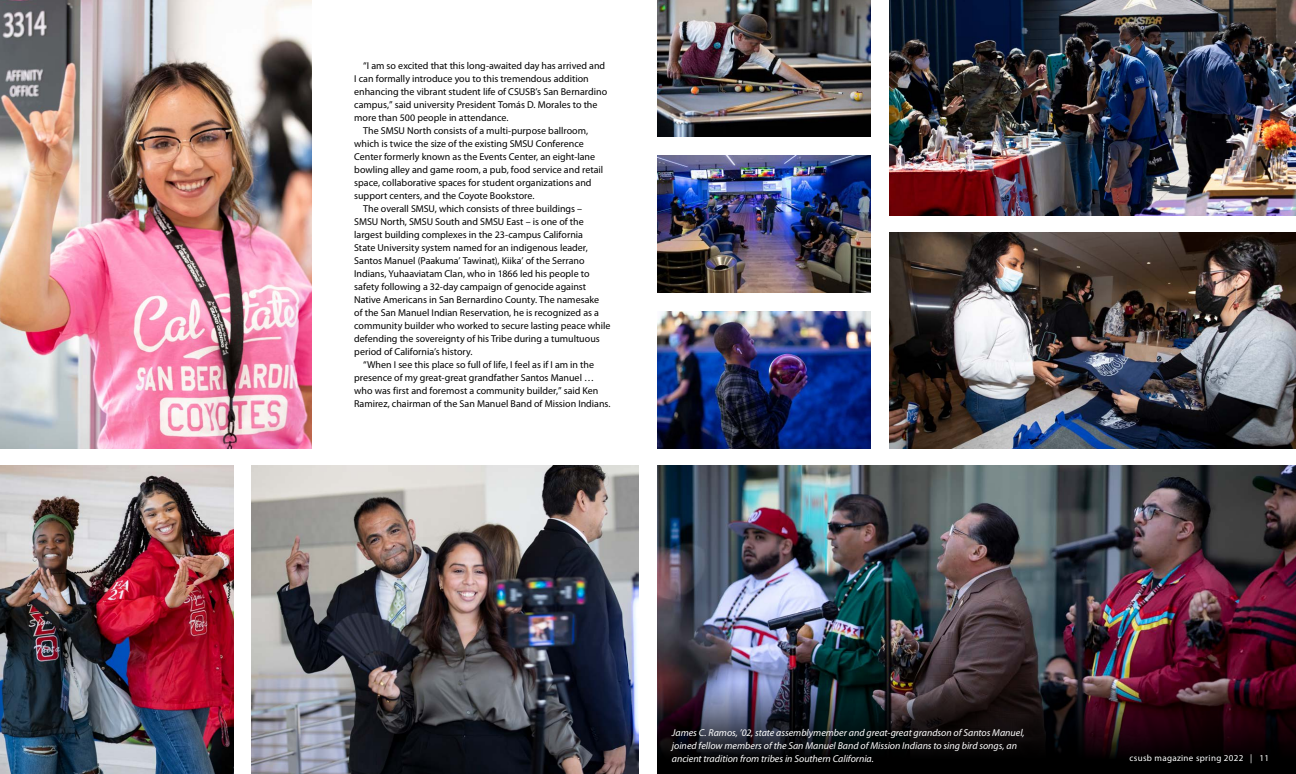
<style>
.page{position:relative;width:1296px;height:774px;background:#fff}
.page>*{position:absolute;margin:0;border:0;box-sizing:border-box;transform-origin:0 0}
.t1{font:10px "Myriad Pro";color:#000}
.t2{font:italic 10px/13px "Myriad Pro";color:#fff}
.t3{font:9px "Myriad Pro";letter-spacing:.035em;color:#fff}
</style>
<div class="page">
<img style="left:889px;top:0;width:407px;height:215px">
<img style="left:0;top:0;width:311px;height:449px">
<img style="left:252px;top:466px;width:387px;height:308px">
<img style="left:657px;top:0;width:214px;height:136px">
<img style="left:0;top:466px;width:234px;height:308px">
<img style="left:657px;top:466px;width:639px;height:151px">
<img style="left:889px;top:233px;width:407px;height:215px">
<img style="left:657px;top:156px;width:214px;height:137px">
<img style="left:657px;top:312px;width:214px;height:136px">
<img style="left:657px;top:617px;width:639px;height:157px">
<p class="t1" style="left:363px;top:60px;width:244px">“I am so excited that this long-awaited day has arrived and</p>
<p class="t1" style="left:354px;top:73px;width:236px">I can formally introduce you to this tremendous addition</p>
<p class="t1" style="left:354px;top:86px;width:254px">enhancing the vibrant student life of CSUSB’s San Bernardino</p>
<p class="t1" style="left:354px;top:99px;width:245px">campus,” said university President Tomás D. Morales to the</p>
<p class="t1" style="left:354px;top:112px;width:156px">more than 500 people in attendance.</p>
<p class="t1" style="left:363px;top:125px;width:226px">The SMSU North consists of a multi-purpose ballroom,</p>
<p class="t1" style="left:354px;top:138px;width:231px">which is twice the size of the existing SMSU Conference</p>
<p class="t1" style="left:354px;top:151px;width:243px">Center formerly known as the Events Center, an eight-lane</p>
<p class="t1" style="left:354px;top:164px;width:250px">bowling alley and game room, a pub, food service and retail</p>
<p class="t1" style="left:354px;top:177px;width:239px">space, collaborative spaces for student organizations and</p>
<p class="t1" style="left:354px;top:190px;width:182px">support centers, and the Coyote Bookstore.</p>
<p class="t1" style="left:363px;top:203px;width:220px">The overall SMSU, which consists of three buildings –</p>
<p class="t1" style="left:354px;top:216px;width:231px">SMSU North, SMSU South and SMSU East – is one of the</p>
<p class="t1" style="left:354px;top:229px;width:230px">largest building complexes in the 23-campus California</p>
<p class="t1" style="left:354px;top:242px;width:235px">State University system named for an indigenous leader,</p>
<p class="t1" style="left:354px;top:255px;width:232px">Santos Manuel (Paakuma’ Tawinat), Kiika’ of the Serrano</p>
<p class="t1" style="left:354px;top:268px;width:237px">Indians, Yuhaaviatam Clan, who in 1866 led his people to</p>
<p class="t1" style="left:354px;top:281px;width:234px">safety following a 32-day campaign of genocide against</p>
<p class="t1" style="left:354px;top:294px;width:246px">Native Americans in San Bernardino County. The namesake</p>
<p class="t1" style="left:354px;top:307px;width:246px">of the San Manuel Indian Reservation, he is recognized as a</p>
<p class="t1" style="left:354px;top:320px;width:258px">community builder who worked to secure lasting peace while</p>
<p class="t1" style="left:354px;top:333px;width:247px">defending the sovereignty of his Tribe during a tumultuous</p>
<p class="t1" style="left:354px;top:346px;width:120px">period of California’s history.</p>
<p class="t1" style="left:363px;top:359px;width:232px">“When I see this place so full of life, I feel as if I am in the</p>
<p class="t1" style="left:354px;top:372px;width:241px">presence of my great-great grandfather Santos Manuel …</p>
<p class="t1" style="left:354px;top:385px;width:246px">who was first and foremost a community builder,” said Ken</p>
<p class="t1" style="left:354px;top:398px;width:258px">Ramirez, chairman of the San Manuel Band of Mission Indians.</p>
<p class="t2" style="left:672px;top:726px;width:354px">James C. Ramos, ’02, state assemblymember and great-great grandson of Santos Manuel, joined fellow members of the San Manuel Band of Mission Indians to sing bird songs, an ancient tradition from tribes in Southern California.</p>
<p class="t3" style="left:1130px;top:753px;width:141px">csusb magazine spring 2022 | 11</p>
</div>
